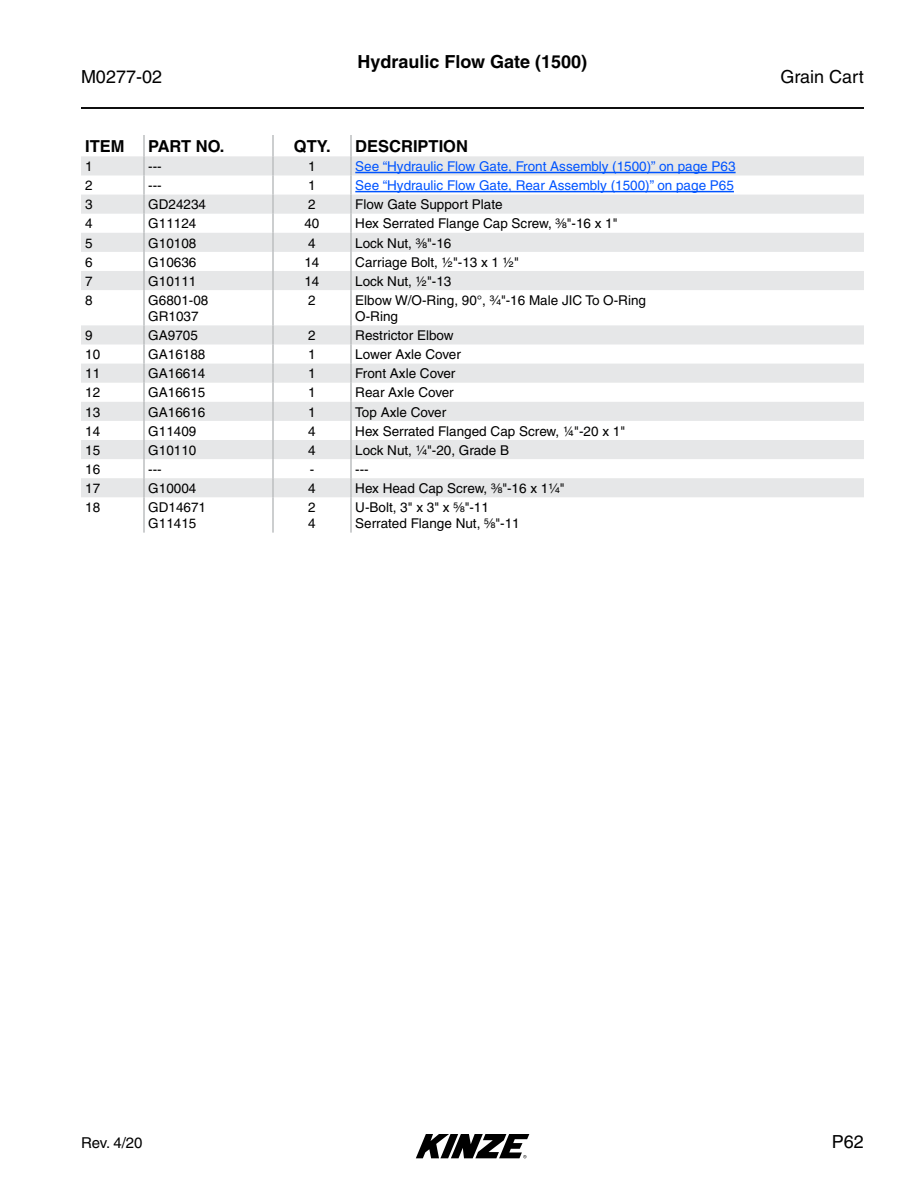
<style>
.page{position:relative;width:918px;height:1188px;background:#fff}
.page>*{position:absolute;margin:0;border:0;box-sizing:border-box;transform-origin:0 0}
.t1{font:700 18px "Helvetica";color:#000}
.t2{font:18px "Helvetica";color:#000}
.t3{font:700 16.5px "Helvetica";color:#000}
.t4{font:15px "Helvetica";color:#000}
.t5{font:13.5px/16.2px "Helvetica";color:#000}
.t6{font:13.5px "Helvetica";color:#0054ff}
.s1{font-family:"Helvetica LT Std Fractions"}
</style>
<div class="page">
<svg style="left:416px;top:1134px;width:113px;height:24px"></svg>
<svg style="left:81px;top:156px;width:783px;height:341px"></svg>
<svg style="left:143px;top:156px;width:2px;height:19px"></svg>
<svg style="left:272px;top:156px;width:2px;height:19px"></svg>
<svg style="left:350px;top:156px;width:2px;height:19px"></svg>
<hr style="left:143px;top:175px;width:2px;height:20px;background:#bcbec0">
<hr style="left:272px;top:175px;width:2px;height:20px;background:#bcbec0">
<hr style="left:350px;top:175px;width:2px;height:20px;background:#bcbec0">
<svg style="left:143px;top:195px;width:2px;height:95px"></svg>
<svg style="left:272px;top:195px;width:2px;height:95px"></svg>
<svg style="left:350px;top:195px;width:2px;height:95px"></svg>
<hr style="left:143px;top:290px;width:2px;height:35px;background:#bcbec0">
<hr style="left:272px;top:290px;width:2px;height:35px;background:#bcbec0">
<hr style="left:350px;top:290px;width:2px;height:35px;background:#bcbec0">
<svg style="left:143px;top:325px;width:2px;height:19px"></svg>
<svg style="left:272px;top:325px;width:2px;height:19px"></svg>
<svg style="left:350px;top:325px;width:2px;height:19px"></svg>
<hr style="left:143px;top:344px;width:2px;height:20px;background:#bcbec0">
<hr style="left:272px;top:344px;width:2px;height:20px;background:#bcbec0">
<hr style="left:350px;top:344px;width:2px;height:20px;background:#bcbec0">
<svg style="left:143px;top:364px;width:2px;height:133px"></svg>
<svg style="left:272px;top:364px;width:2px;height:133px"></svg>
<svg style="left:350px;top:364px;width:2px;height:133px"></svg>
<hr style="left:143px;top:497px;width:2px;height:36px;background:#bcbec0">
<hr style="left:272px;top:497px;width:2px;height:36px;background:#bcbec0">
<hr style="left:350px;top:497px;width:2px;height:36px;background:#bcbec0">
<hr style="left:143px;top:135px;width:2px;height:21px;background:#bcbec0">
<hr style="left:272px;top:135px;width:2px;height:21px;background:#bcbec0">
<hr style="left:350px;top:135px;width:2px;height:21px;background:#bcbec0">
<hr style="left:355px;top:172px;width:381px;height:1px;background:#0054ff">
<hr style="left:355px;top:191px;width:379px;height:1px;background:#0054ff">
<hr style="left:81px;top:107px;width:783px;height:2px;background:#000">
<h1 class="t1" style="left:357px;top:51px;width:231px">Hydraulic Flow Gate (1500)</h1>
<h1 class="t2" style="left:81px;top:66px;width:83px">M0277-02</h1>
<h1 class="t2" style="left:780px;top:66px;width:85px">Grain Cart</h1>
<p class="t3" style="left:85px;top:136px;width:41px">ITEM</p>
<p class="t3" style="left:148px;top:136px;width:78px">PART NO.</p>
<p class="t3" style="left:294px;top:136px;width:38px">QTY.</p>
<p class="t3" style="left:355px;top:136px;width:114px">DESCRIPTION</p>
<p class="t5" style="left:85px;top:158px;width:9px">1</p>
<p class="t5" style="left:148px;top:158px;width:15px">---</p>
<p class="t5" style="left:308px;top:158px;width:9px">1</p>
<p class="t6" style="left:355px;top:159px;width:382px">See “Hydraulic Flow Gate, Front Assembly (1500)” on page P63</p>
<p class="t5" style="left:85px;top:177px;width:9px">2</p>
<p class="t5" style="left:148px;top:177px;width:15px">---</p>
<p class="t5" style="left:308px;top:177px;width:9px">1</p>
<p class="t6" style="left:355px;top:178px;width:380px">See “Hydraulic Flow Gate, Rear Assembly (1500)” on page P65</p>
<p class="t5" style="left:85px;top:196px;width:9px">3</p>
<p class="t5" style="left:148px;top:196px;width:59px">GD24234</p>
<p class="t5" style="left:308px;top:196px;width:9px">2</p>
<p class="t5" style="left:355px;top:196px;width:149px">Flow Gate Support Plate</p>
<p class="t5" style="left:85px;top:216px;width:9px">4</p>
<p class="t5" style="left:148px;top:216px;width:50px">G11124</p>
<p class="t5" style="left:304px;top:216px;width:17px">40</p>
<p class="t5" style="left:355px;top:216px;width:264px">Hex Serrated Flange Cap Screw, <span class="s1">⅜</span>"-16 x 1"</p>
<p class="t5" style="left:85px;top:235px;width:9px">5</p>
<p class="t5" style="left:148px;top:235px;width:50px">G10108</p>
<p class="t5" style="left:308px;top:235px;width:9px">4</p>
<p class="t5" style="left:355px;top:235px;width:98px">Lock Nut, <span class="s1">⅜</span>"-16</p>
<p class="t5" style="left:85px;top:254px;width:9px">6</p>
<p class="t5" style="left:148px;top:254px;width:50px">G10636</p>
<p class="t5" style="left:304px;top:254px;width:17px">14</p>
<p class="t5" style="left:355px;top:254px;width:165px">Carriage Bolt, ½"-13 x 1 ½"</p>
<p class="t5" style="left:85px;top:273px;width:9px">7</p>
<p class="t5" style="left:148px;top:273px;width:50px">G10111</p>
<p class="t5" style="left:304px;top:273px;width:17px">14</p>
<p class="t5" style="left:355px;top:273px;width:98px">Lock Nut, ½"-13</p>
<p class="t5" style="left:85px;top:292px;width:9px">8</p>
<p class="t5" style="left:148px;top:292px;width:62px">G6801-08<br>GR1037</p>
<p class="t5" style="left:308px;top:292px;width:9px">2</p>
<p class="t5" style="left:355px;top:292px;width:292px">Elbow W/O-Ring, 90°, <span class="s1">¾</span>"-16 Male JIC To O-Ring<br>O-Ring</p>
<p class="t5" style="left:85px;top:327px;width:9px">9</p>
<p class="t5" style="left:148px;top:327px;width:51px">GA9705</p>
<p class="t5" style="left:308px;top:327px;width:9px">2</p>
<p class="t5" style="left:355px;top:327px;width:100px">Restrictor Elbow</p>
<p class="t5" style="left:85px;top:346px;width:17px">10</p>
<p class="t5" style="left:148px;top:346px;width:59px">GA16188</p>
<p class="t5" style="left:308px;top:346px;width:9px">1</p>
<p class="t5" style="left:355px;top:346px;width:107px">Lower Axle Cover</p>
<p class="t5" style="left:85px;top:366px;width:17px">11</p>
<p class="t5" style="left:148px;top:366px;width:59px">GA16614</p>
<p class="t5" style="left:308px;top:366px;width:9px">1</p>
<p class="t5" style="left:355px;top:366px;width:102px">Front Axle Cover</p>
<p class="t5" style="left:85px;top:385px;width:17px">12</p>
<p class="t5" style="left:148px;top:385px;width:59px">GA16615</p>
<p class="t5" style="left:308px;top:385px;width:9px">1</p>
<p class="t5" style="left:355px;top:385px;width:100px">Rear Axle Cover</p>
<p class="t5" style="left:85px;top:404px;width:17px">13</p>
<p class="t5" style="left:148px;top:404px;width:59px">GA16616</p>
<p class="t5" style="left:308px;top:404px;width:9px">1</p>
<p class="t5" style="left:355px;top:404px;width:92px">Top Axle Cover</p>
<p class="t5" style="left:85px;top:423px;width:17px">14</p>
<p class="t5" style="left:148px;top:423px;width:50px">G11409</p>
<p class="t5" style="left:308px;top:423px;width:9px">4</p>
<p class="t5" style="left:355px;top:423px;width:271px">Hex Serrated Flanged Cap Screw, ¼"-20 x 1"</p>
<p class="t5" style="left:85px;top:442px;width:17px">15</p>
<p class="t5" style="left:148px;top:442px;width:50px">G10110</p>
<p class="t5" style="left:308px;top:442px;width:9px">4</p>
<p class="t5" style="left:355px;top:442px;width:155px">Lock Nut, <span class="s1">¼</span>"-20, Grade B</p>
<p class="t5" style="left:85px;top:461px;width:17px">16</p>
<p class="t5" style="left:148px;top:461px;width:15px">---</p>
<p class="t5" style="left:310px;top:461px;width:6px">-</p>
<p class="t5" style="left:355px;top:461px;width:15px">---</p>
<p class="t5" style="left:85px;top:480px;width:17px">17</p>
<p class="t5" style="left:148px;top:480px;width:50px">G10004</p>
<p class="t5" style="left:308px;top:480px;width:9px">4</p>
<p class="t5" style="left:355px;top:480px;width:211px">Hex Head Cap Screw, <span class="s1">⅜</span>"-16 x 1<span class="s1">¼</span>"</p>
<p class="t5" style="left:85px;top:499px;width:17px">18</p>
<p class="t5" style="left:148px;top:499px;width:59px;line-height:15.8px">GD14671<br>G11415</p>
<p class="t5" style="left:308px;top:499px;width:9px">2<br>4</p>
<p class="t5" style="left:355px;top:499px;width:166px">U-Bolt, 3" x 3" x <span class="s1">⅝</span>"-11<br>Serrated Flange Nut, <span class="s1">⅝</span>"-11</p>
<p class="t4" style="left:81px;top:1134px;width:63px">Rev. 4/20</p>
<h1 class="t2" style="left:832px;top:1131px;width:34px">P62</h1>
</div>
